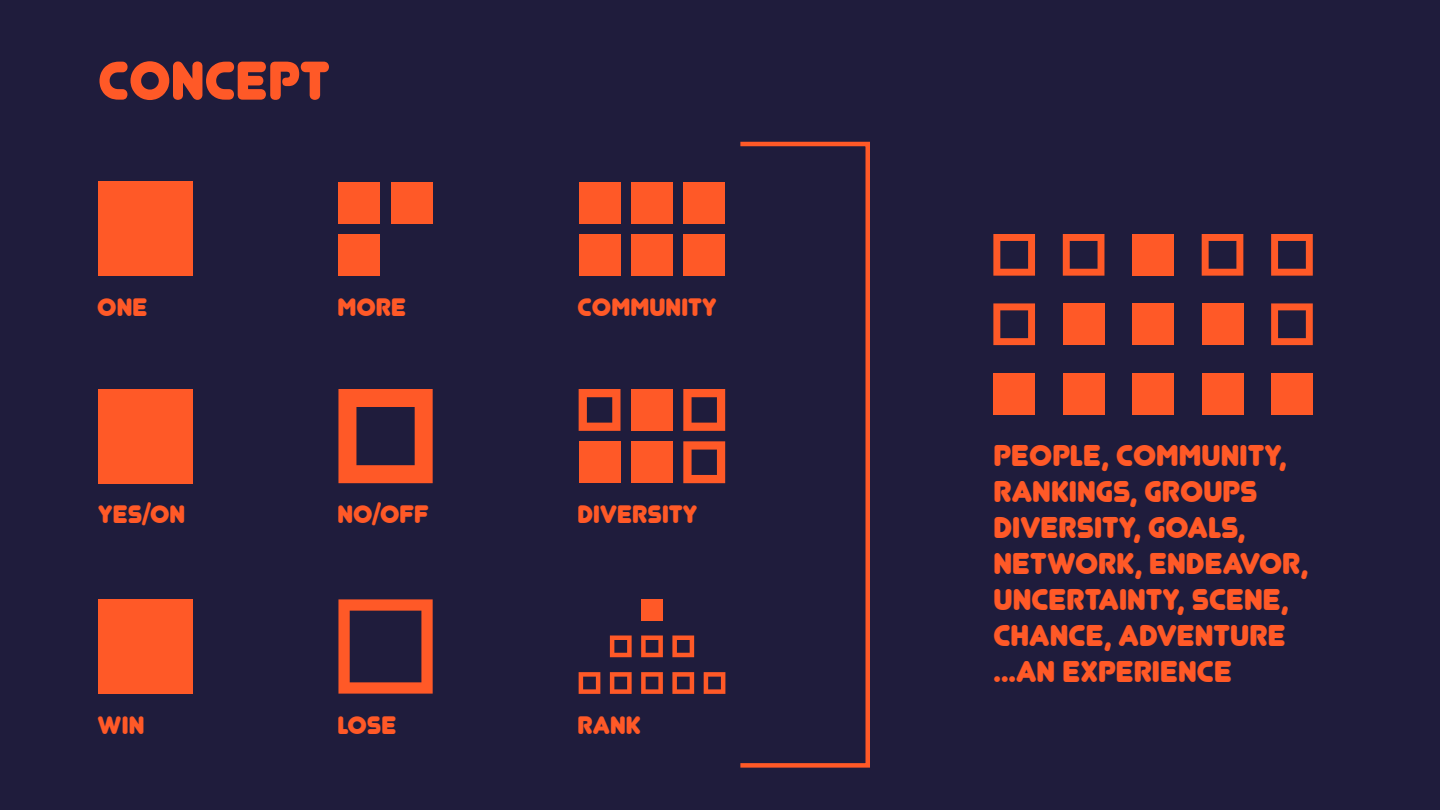
<style>
.page{position:relative;width:1440px;height:810px;background:#1f1c3c}
.page>*{position:absolute;margin:0;border:0;box-sizing:border-box;transform-origin:0 0}
.t1{font:54px "Junegull";color:#ff5927}
.t2{font:29.92px/35.9px "Junegull";color:#ff5927}
.t3{font:25.12px "Junegull";color:#ff5927}
</style>
<div class="page">
<div style="left:98px;top:182px;width:95px;height:94px;background:#ff5927"></div>
<div style="left:338px;top:182px;width:42px;height:42px;background:#ff5927"></div>
<div style="left:391px;top:182px;width:42px;height:42px;background:#ff5927"></div>
<div style="left:338px;top:234px;width:42px;height:42px;background:#ff5927"></div>
<div style="left:579px;top:182px;width:42px;height:42px;background:#ff5927"></div>
<div style="left:631px;top:182px;width:42px;height:42px;background:#ff5927"></div>
<div style="left:579px;top:234px;width:42px;height:42px;background:#ff5927"></div>
<div style="left:631px;top:234px;width:42px;height:42px;background:#ff5927"></div>
<div style="left:683px;top:182px;width:42px;height:42px;background:#ff5927"></div>
<div style="left:683px;top:234px;width:42px;height:42px;background:#ff5927"></div>
<div style="left:98px;top:389px;width:95px;height:94px;background:#ff5927"></div>
<svg style="left:338px;top:389px;width:95px;height:94px"></svg>
<svg style="left:579px;top:389px;width:42px;height:42px"></svg>
<div style="left:631px;top:389px;width:42px;height:42px;background:#ff5927"></div>
<div style="left:579px;top:441px;width:42px;height:42px;background:#ff5927"></div>
<div style="left:631px;top:441px;width:42px;height:42px;background:#ff5927"></div>
<svg style="left:683px;top:389px;width:42px;height:42px"></svg>
<svg style="left:683px;top:441px;width:42px;height:42px"></svg>
<div style="left:98px;top:599px;width:95px;height:95px;background:#ff5927"></div>
<svg style="left:338px;top:599px;width:95px;height:95px"></svg>
<svg style="left:704px;top:672px;width:21px;height:22px"></svg>
<svg style="left:672px;top:672px;width:22px;height:22px"></svg>
<svg style="left:641px;top:672px;width:22px;height:22px"></svg>
<svg style="left:610px;top:672px;width:22px;height:22px"></svg>
<svg style="left:672px;top:636px;width:22px;height:21px"></svg>
<svg style="left:641px;top:636px;width:22px;height:21px"></svg>
<svg style="left:610px;top:636px;width:22px;height:21px"></svg>
<div style="left:641px;top:599px;width:22px;height:22px;background:#ff5927"></div>
<svg style="left:579px;top:672px;width:21px;height:22px"></svg>
<div style="left:738px;top:142px;width:132px;height:626px;border:4px solid #ff5927"></div>
<svg style="left:1271px;top:303px;width:42px;height:42px"></svg>
<div style="left:1271px;top:373px;width:42px;height:42px;background:#ff5927"></div>
<svg style="left:1271px;top:234px;width:42px;height:42px"></svg>
<div style="left:1202px;top:303px;width:41px;height:42px;background:#ff5927"></div>
<div style="left:1202px;top:373px;width:41px;height:42px;background:#ff5927"></div>
<svg style="left:1202px;top:234px;width:41px;height:42px"></svg>
<div style="left:1132px;top:303px;width:42px;height:42px;background:#ff5927"></div>
<div style="left:1132px;top:373px;width:42px;height:42px;background:#ff5927"></div>
<div style="left:1132px;top:234px;width:42px;height:42px;background:#ff5927"></div>
<div style="left:1063px;top:303px;width:41px;height:42px;background:#ff5927"></div>
<div style="left:1063px;top:373px;width:41px;height:42px;background:#ff5927"></div>
<svg style="left:1063px;top:234px;width:41px;height:42px"></svg>
<svg style="left:993px;top:303px;width:42px;height:42px"></svg>
<div style="left:993px;top:373px;width:42px;height:42px;background:#ff5927"></div>
<svg style="left:993px;top:234px;width:42px;height:42px"></svg>
<h1 class="t1" style="left:98px;top:48px;width:233px">CONCEPT</h1>
<p class="t3" style="left:97px;top:292px;width:52px">ONE</p>
<p class="t3" style="left:337px;top:292px;width:70px">MORE</p>
<p class="t3" style="left:578px;top:292px;width:141px">COMMUNITY</p>
<p class="t3" style="left:98px;top:500px;width:88px">YES/ON</p>
<p class="t3" style="left:337px;top:500px;width:93px">NO/OFF</p>
<p class="t3" style="left:578px;top:500px;width:121px">DIVERSITY</p>
<p class="t3" style="left:97px;top:710px;width:49px">WIN</p>
<p class="t3" style="left:337px;top:710px;width:61px">LOSE</p>
<p class="t3" style="left:578px;top:710px;width:65px">RANK</p>
<p class="t2" style="left:994px;top:438px;width:316px">PEOPLE, COMMUNITY,<br>RANKINGS, GROUPS<br>DIVERSITY, GOALS,<br>NETWORK, ENDEAVOR,<br>UNCERTAINTY, SCENE,<br>CHANCE, ADVENTURE ...AN EXPERIENCE</p>
</div>
